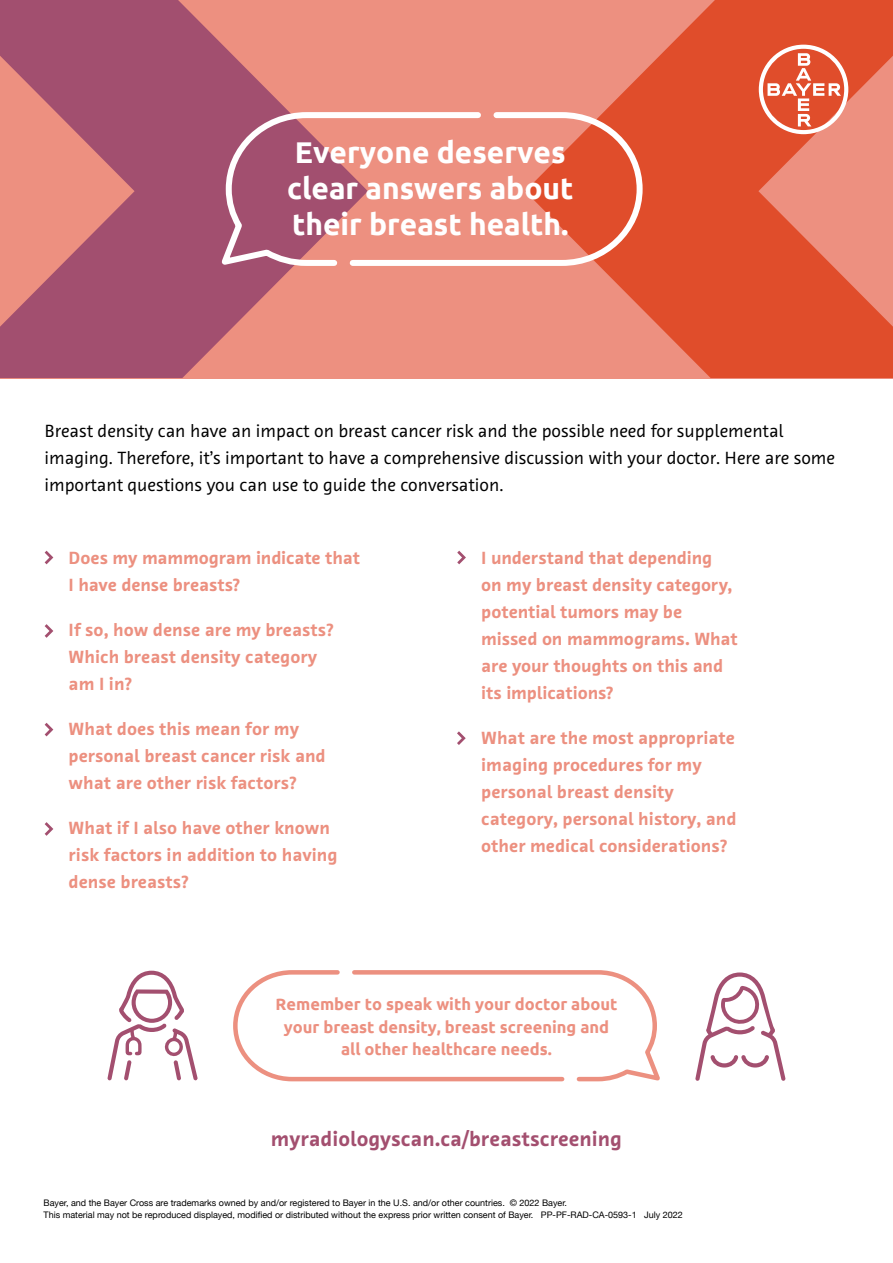
<style>
.page{position:relative;width:893px;height:1263px;background:#fff}
.page>*{position:absolute;margin:0;border:0;box-sizing:border-box;transform-origin:0 0}
.t1{font:700 30px/36px "Ubuntu";color:#fff}
.t2{font:700 21px "Bayer Sans";color:#a34f6f}
.t3{font:700 18px/27px "Bayer Sans";color:#ec9080}
.t4{font:18px/27px "Bayer Sans";color:#000}
.t5{font:700 16.5px/22.5px "Ubuntu";color:#ec9080;text-align:center}
.t6{font:9px/12px "Helvetica Neue";color:#000}
</style>
<div class="page">
<div style="left:0;top:0;width:893px;height:378px;background:#ed9080"></div>
<svg style="left:0;top:0;width:290px;height:378px;fill:#a24f6f"></svg>
<svg style="left:603px;top:0;width:290px;height:378px;fill:#e04d2b"></svg>
<svg style="left:759px;top:45px;width:89px;height:89px;background:#e87d64"></svg>
<svg style="left:215px;top:109px;width:431px;height:161px"></svg>
<svg style="left:233px;top:970px;width:427px;height:112px"></svg>
<svg style="left:695px;top:972px;width:91px;height:109px"></svg>
<svg style="left:107px;top:971px;width:91px;height:109px"></svg>
<svg style="left:45px;top:551px;width:8px;height:13px"></svg>
<svg style="left:457px;top:551px;width:9px;height:13px"></svg>
<svg style="left:457px;top:731px;width:9px;height:14px"></svg>
<svg style="left:45px;top:624px;width:8px;height:14px"></svg>
<svg style="left:45px;top:723px;width:8px;height:13px"></svg>
<svg style="left:45px;top:822px;width:8px;height:14px"></svg>
<h1 class="t1" style="left:287px;top:134px;width:288px">Everyone deserves clear answers about their breast health.</h1>
<p class="t4" style="left:45px;top:417px;width:792px">Breast density can have an impact on breast cancer risk and the possible need for supplemental imaging. Therefore, it’s important to have a comprehensive discussion with your doctor. Here are some important questions you can use to guide the conversation.</p>
<p class="t3" style="left:69px;top:545px;width:293px">Does my mammogram indicate that<br>I have dense breasts?</p>
<p class="t3" style="left:69px;top:617px;width:266px">If so, how dense are my breasts?<br>Which breast density category am I in?</p>
<p class="t3" style="left:69px;top:716px;width:259px">What does this mean for my personal breast cancer risk and what are other risk factors?</p>
<p class="t3" style="left:69px;top:815px;width:271px">What if I also have other known risk factors in addition to having dense breasts?</p>
<p class="t3" style="left:481px;top:544px;width:258px">I understand that depending<br>on my breast density category, potential tumors may be missed on mammograms. What are your thoughts on this and its implications?</p>
<p class="t3" style="left:481px;top:724px;width:257px">What are the most appropriate imaging procedures for my personal breast density category, personal history, and other medical considerations?</p>
<p class="t5" style="left:276px;top:993px;width:343px">Remember to speak with your doctor about your breast density, breast screening and all other healthcare needs.</p>
<p class="t2" style="left:271px;top:1125px;width:353px">myradiologyscan.ca/breastscreening</p>
<p class="t6" style="left:44px;top:1198px;width:641px">Bayer, and the Bayer Cross are trademarks owned by and/or registered to Bayer in the U.S. and/or other countries. © 2022 Bayer.<br>This material may not be reproduced displayed, modified or distributed without the express prior written consent of Bayer. PP-PF-RAD-CA-0593-1 July 2022</p>
</div>
